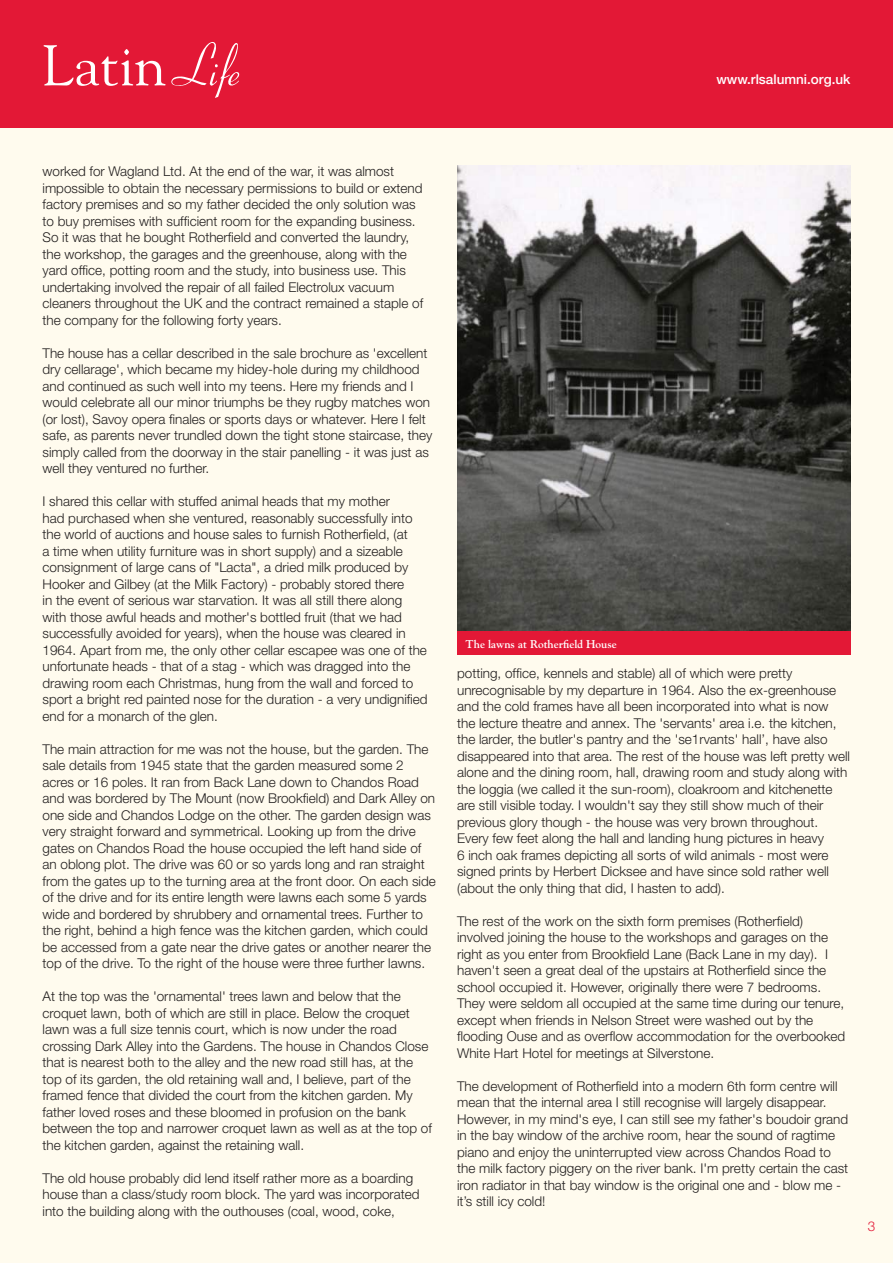
<style>
.page{position:relative;width:893px;height:1263px;background:#fffbee}
.page>*{position:absolute;margin:0;border:0;box-sizing:border-box;transform-origin:0 0}
.t1{font:57px "Goudy";color:#fff}
.t2{font:300 13.5px/16.5px "Helvetica Neue";color:#221f1f}
.t3{font:500 13.5px "Helvetica Neue";color:#fff}
.t4{font:300 13.5px "Helvetica Neue";color:#e31836}
.t5{font:700 11.25px "Goudy";color:#fff}
.s1{font-family:"Cornet";font-size:61.5px}
</style>
<div class="page">
<div style="left:0;top:0;width:893px;height:128px;background:#e31836"></div>
<img style="left:457px;top:166px;width:393px;height:465px">
<div style="left:457px;top:631px;width:393px;height:24px;background:#e31836"></div>
<h1 class="t1" style="left:43px;top:43px;width:207px">Latin <span class="s1">Life</span></h1>
<p class="t3" style="left:716px;top:74px;width:136px">www.rlsalumni.org.uk</p>
<p class="t2" style="left:43px;top:164px;width:382px">worked for Wagland Ltd. At the end of the war, it was almost impossible to obtain the necessary permissions to build or extend factory premises and so my father decided the only solution was to buy premises with sufficient room for the expanding business.<br>So it was that he bought Rotherfield and converted the laundry, the workshop, the garages and the greenhouse, along with the yard office, potting room and the study, into business use. This undertaking involved the repair of all failed Electrolux vacuum cleaners throughout the UK and the contract remained a staple of the company for the following forty years.</p>
<p class="t2" style="left:43px;top:346px;width:391px">The house has a cellar described in the sale brochure as 'excellent dry cellarage', which became my hidey-hole during my childhood and continued as such well into my teens. Here my friends and I would celebrate all our minor triumphs be they rugby matches won (or lost), Savoy opera finales or sports days or whatever. Here I felt safe, as parents never trundled down the tight stone staircase, they simply called from the doorway in the stair panelling - it was just as well they ventured no further.</p>
<p class="t2" style="left:43px;top:494px;width:387px">I shared this cellar with stuffed animal heads that my mother<br>had purchased when she ventured, reasonably successfully into the world of auctions and house sales to furnish Rotherfield, (at<br>a time when utility furniture was in short supply) and a sizeable consignment of large cans of "Lacta", a dried milk produced by Hooker and Gilbey (at the Milk Factory) - probably stored there<br>in the event of serious war starvation. It was all still there along with those awful heads and mother's bottled fruit (that we had successfully avoided for years), when the house was cleared in 1964. Apart from me, the only other cellar escapee was one of the unfortunate heads - that of a stag - which was dragged into the drawing room each Christmas, hung from the wall and forced to sport a bright red painted nose for the duration - a very undignified end for a monarch of the glen.</p>
<p class="t2" style="left:43px;top:742px;width:395px">The main attraction for me was not the house, but the garden. The sale details from 1945 state that the garden measured some 2 acres or 16 poles. It ran from Back Lane down to Chandos Road and was bordered by The Mount (now Brookfield) and Dark Alley on one side and Chandos Lodge on the other. The garden design was very straight forward and symmetrical. Looking up from the drive gates on Chandos Road the house occupied the left hand side of an oblong plot. The drive was 60 or so yards long and ran straight from the gates up to the turning area at the front door. On each side of the drive and for its entire length were lawns each some 5 yards wide and bordered by shrubbery and ornamental trees. Further to the right, behind a high fence was the kitchen garden, which could be accessed from a gate near the drive gates or another nearer the top of the drive. To the right of the house were three further lawns.</p>
<p class="t2" style="left:43px;top:989px;width:391px">At the top was the 'ornamental' trees lawn and below that the croquet lawn, both of which are still in place. Below the croquet lawn was a full size tennis court, which is now under the road crossing Dark Alley into the Gardens. The house in Chandos Close that is nearest both to the alley and the new road still has, at the top of its garden, the old retaining wall and, I believe, part of the framed fence that divided the court from the kitchen garden. My father loved roses and these bloomed in profusion on the bank between the top and narrower croquet lawn as well as at the top of the kitchen garden, against the retaining wall.</p>
<p class="t2" style="left:43px;top:1171px;width:379px">The old house probably did lend itself rather more as a boarding house than a class/study room block. The yard was incorporated into the building along with the outhouses (coal, wood, coke,</p>
<p class="t5" style="left:466px;top:639px;width:153px">The lawns at Rotherfield House</p>
<p class="t2" style="left:457px;top:666px;width:394px">potting, office, kennels and stable) all of which were pretty unrecognisable by my departure in 1964. Also the ex-greenhouse and the cold frames have all been incorporated into what is now the lecture theatre and annex. The 'servants' area i.e. the kitchen, the larder, the butler's pantry and the 'se1rvants' hall’, have also disappeared into that area. The rest of the house was left pretty well alone and the dining room, hall, drawing room and study along with the loggia (we called it the sun-room), cloakroom and kitchenette are still visible today. I wouldn't say they still show much of their previous glory though - the house was very brown throughout.<br>Every few feet along the hall and landing hung pictures in heavy<br>6 inch oak frames depicting all sorts of wild animals - most were signed prints by Herbert Dicksee and have since sold rather well (about the only thing that did, I hasten to add).</p>
<p class="t2" style="left:457px;top:913px;width:390px">The rest of the work on the sixth form premises (Rotherfield) involved joining the house to the workshops and garages on the right as you enter from Brookfield Lane (Back Lane in my day). I haven't seen a great deal of the upstairs at Rotherfield since the school occupied it. However, originally there were 7 bedrooms.<br>They were seldom all occupied at the same time during our tenure, except when friends in Nelson Street were washed out by the flooding Ouse and as overflow accommodation for the overbooked White Hart Hotel for meetings at Silverstone.</p>
<p class="t2" style="left:457px;top:1078px;width:393px">The development of Rotherfield into a modern 6th form centre will mean that the internal area I still recognise will largely disappear.<br>However, in my mind's eye, I can still see my father's boudoir grand in the bay window of the archive room, hear the sound of ragtime piano and enjoy the uninterrupted view across Chandos Road to the milk factory piggery on the river bank. I'm pretty certain the cast iron radiator in that bay window is the original one and - blow me - it’s still icy cold!</p>
<p class="t4" style="left:868px;top:1220px;width:9px">3</p>
</div>
